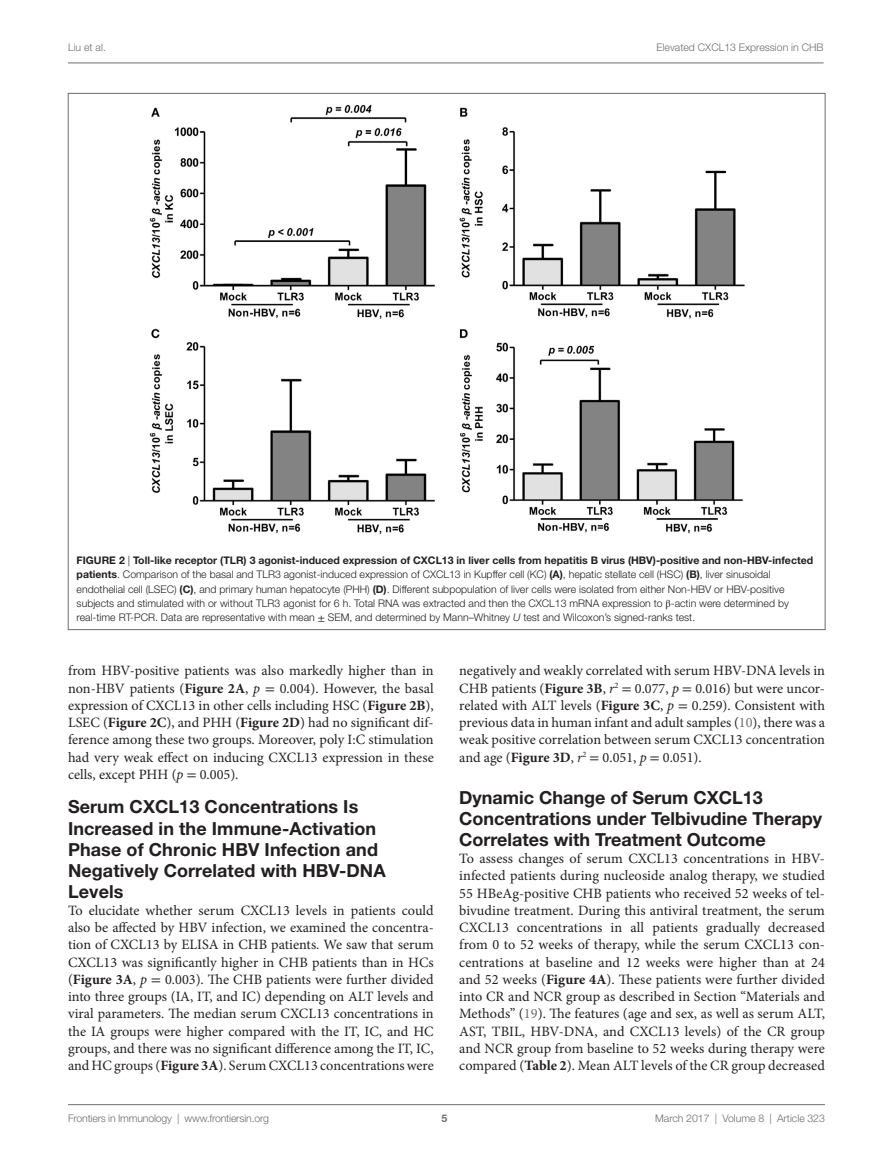
<style>
.page{position:relative;width:893px;height:1170px;background:#fff}
.page>*{position:absolute;margin:0;border:0;box-sizing:border-box;transform-origin:0 0}
.t1{font:700 18px/21px "Helvetica Neue LT Std";letter-spacing:.005em;color:#231f20}
.t2{font:14.25px/17.2px "Minion Pro";color:#231f20;text-align:justify}
.t3{font:300 10.5px/14.2px "Helvetica Neue LT Std";color:#231f20}
.t4{font:300 10.5px "Helvetica Neue LT Std";color:#6c6d70}
.t5{font:700 10.5px "Helvetica Neue LT Std";color:#6c6d70}
.s1{font-weight:700}
.s2{font-family:"STIX General";font-weight:400}
.s3{font-style:italic}
.s4{font-family:"STIX General"}
.s5{color:#6c6d70}
</style>
<div class="page">
<img style="left:149px;top:105px;width:595px;height:429px">
<hr style="left:68px;top:1104px;width:757px;height:1px;background:#6c6d70">
<hr style="left:68px;top:63px;width:755px;height:1px;background:#6c6d70">
<p class="t4" style="left:68px;top:41px;width:39px">Liu et al.</p>
<p class="t4" style="left:656px;top:41px;width:169px">Elevated CXCL13 Expression in CHB</p>
<p class="t3" style="left:77px;top:553px;width:738px"><span class="s1">Figure 2</span> | <span class="s1">Toll-like receptor (TLR) 3 agonist-induced expression of CXCL13 in liver cells from hepatitis B virus (HBV)-positive and non-HBV-infected patients</span>. Comparison of the basal and TLR3 agonist-induced expression of CXCL13 in Kupffer cell (KC) <span class="s1">(A)</span>, hepatic stellate cell (HSC) <span class="s1">(B)</span>, liver sinusoidal endothelial cell (LSEC) <span class="s1">(C)</span>, and primary human hepatocyte (PHH) <span class="s1">(D)</span>. Different subpopulation of liver cells were isolated from either Non-HBV or HBV-positive subjects and stimulated with or without TLR3 agonist for 6 h. Total RNA was extracted and then the CXCL13 mRNA expression to <span class="s2">β</span>-actin were determined by real-time RT-PCR. Data are representative with mean <span class="s2">±</span> SEM, and determined by Mann–Whitney <span class="s3">U</span> test and Wilcoxon’s signed-ranks test.</p>
<p class="t2" style="left:68px;top:662px;width:367px">from HBV-positive patients was also markedly higher than in non-HBV patients (<span class="s1">Figure 2A</span>, <span class="s3">p</span> <span class="s4">=</span> 0.004). However, the basal expression of CXCL13 in other cells including HSC (<span class="s1">Figure 2B</span>), LSEC (<span class="s1">Figure 2C</span>), and PHH (<span class="s1">Figure 2D</span>) had no significant dif&shy;ference among these two groups. Moreover, poly I:C stimulation had very weak effect on inducing CXCL13 expression in these cells, except PHH (<span class="s3">p</span> <span class="s4">=</span> 0.005).</p>
<p class="t1" style="left:68px;top:796px;width:311px">Serum CXCL13 Concentrations Is<br>Increased in the Immune-Activation<br>Phase of Chronic HBV Infection and<br>Negatively Correlated with HBV-DNA<br>Levels</p>
<p class="t2" style="left:68px;top:901px;width:367px">To elucidate whether serum CXCL13 levels in patients could also be affected by HBV infection, we examined the concentra&shy;tion of CXCL13 by ELISA in CHB patients. We saw that serum CXCL13 was significantly higher in CHB patients than in HCs (<span class="s1">Figure 3A</span>, <span class="s3">p</span> <span class="s4">=</span> 0.003). The CHB patients were further divided into three groups (IA, IT, and IC) depending on ALT levels and viral parameters. The median serum CXCL13 concentrations in the IA groups were higher compared with the IT, IC, and HC groups, and there was no significant difference among the IT, IC, and HC groups (<span class="s1">Figure 3A</span>). Serum CXCL13 concentrations were</p>
<p class="t2" style="left:459px;top:662px;width:367px">negatively and weakly correlated with serum HBV-DNA levels in CHB patients (<span class="s1">Figure 3B</span>, <span class="s3">r</span><sup>2</sup> <span class="s4">=</span> 0.077, <span class="s3">p</span> <span class="s4">=</span> 0.016) but were uncor&shy;related with ALT levels (<span class="s1">Figure 3C</span>, <span class="s3">p</span> <span class="s4">=</span> 0.259). Consistent with previous data in human infant and adult samples (<span class="s5">10</span>), there was a weak positive correlation between serum CXCL13 concentration and age (<span class="s1">Figure 3D</span>, <span class="s3">r</span><sup>2</sup> <span class="s4">=</span> 0.051, <span class="s3">p</span> <span class="s4">=</span> 0.051).</p>
<p class="t1" style="left:459px;top:786px;width:365px">Dynamic Change of Serum CXCL13<br>Concentrations under Telbivudine Therapy<br>Correlates with Treatment Outcome</p>
<p class="t2" style="left:459px;top:849px;width:367px">To assess changes of serum CXCL13 concentrations in HBV&shy;infected patients during nucleoside analog therapy, we studied 55 HBeAg-positive CHB patients who received 52 weeks of tel&shy;bivudine treatment. During this antiviral treatment, the serum CXCL13 concentrations in all patients gradually decreased from 0 to 52 weeks of therapy, while the serum CXCL13 con&shy;centrations at baseline and 12 weeks were higher than at 24 and 52 weeks (<span class="s1">Figure 4A</span>). These patients were further divided into CR and NCR group as described in Section “Materials and Methods” (<span class="s5">19</span>). The features (age and sex, as well as serum ALT, AST, TBIL, HBV-DNA, and CXCL13 levels) of the CR group and NCR group from baseline to 52 weeks during therapy were compared (<span class="s1">Table 2</span>). Mean ALT levels of the CR group decreased</p>
<p class="t4" style="left:68px;top:1111px;width:203px">Frontiers in Immunology | www.frontiersin.org</p>
<p class="t4" style="left:655px;top:1111px;width:171px">March 2017 | Volume 8 | Article 323</p>
<p class="t5" style="left:441px;top:1111px;width:7px">5</p>
</div>
